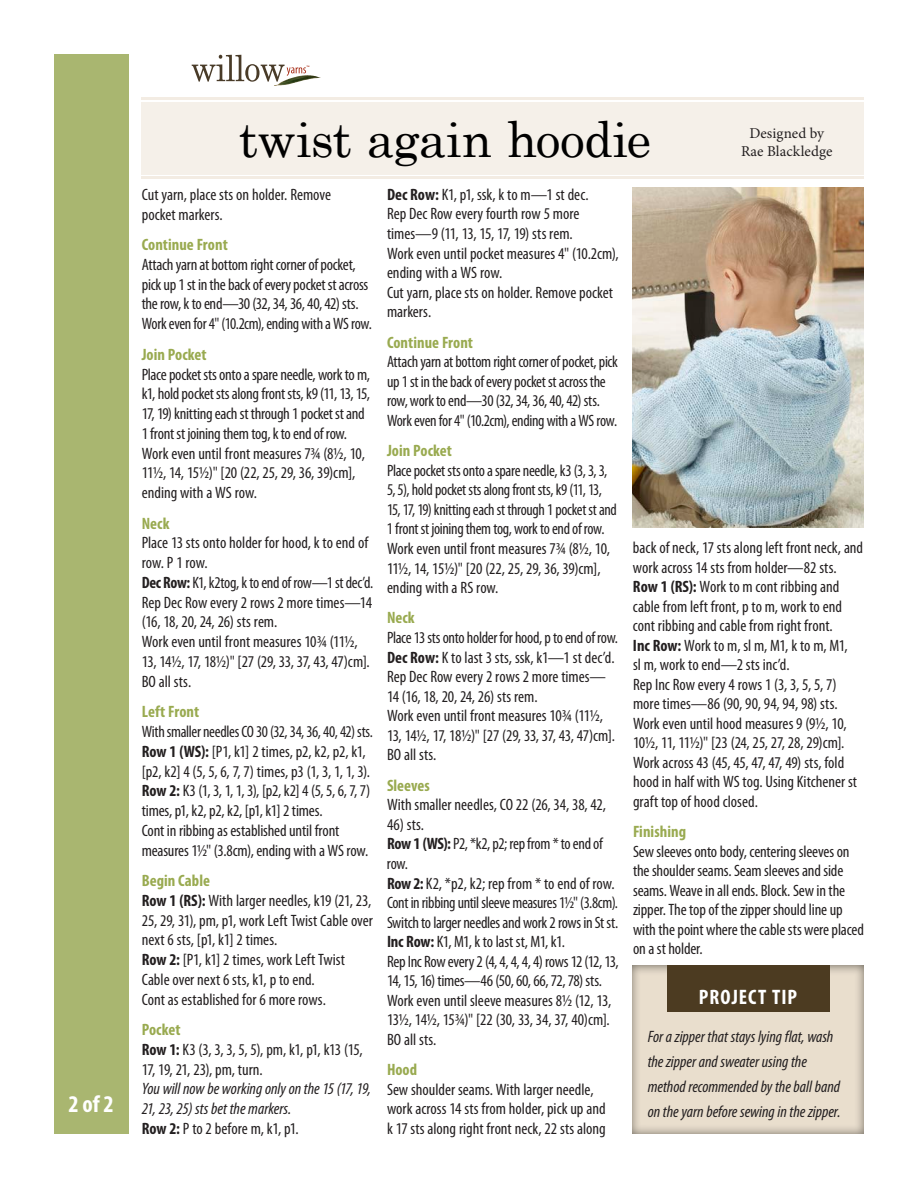
<style>
.page{position:relative;width:918px;height:1188px;background:#fff}
.page>*{position:absolute;margin:0;border:0;box-sizing:border-box;transform-origin:0 0}
.t1{font:49.5px "Century Schoolbook";letter-spacing:-.015em;color:#000}
.t2{font:700 condensed 24px "Myriad Pro";color:#fff}
.t3{font:700 condensed 21px "Myriad Pro";letter-spacing:.05em;color:#fff}
.t4{font:condensed 16.5px/19.5px "Myriad Pro";letter-spacing:-.005em;color:#231f20}
.t5{font:italic condensed 16.5px/19.8px "Myriad Pro";letter-spacing:-.005em;color:#231f20}
.t6{font:700 condensed 16.5px "Myriad Pro";letter-spacing:.005em;color:#99aa50}
.t7{font:15px/18px "Minion Pro";letter-spacing:.005em;color:#231f20;text-align:center}
.t8{font:4.95px "Myriad Pro";color:#a72b15}
.s1{font-weight:700}
.s2{font-weight:700;color:#99aa50}
.s3{font-weight:700;font-style:normal}
.s4{font-style:normal}
</style>
<div class="page">
<div style="left:142px;top:102px;width:722px;height:72px;background:#f5f0e9"></div>
<div style="left:54px;top:54px;width:74px;height:1080px;background:#a9b670"></div>
<svg style="left:192px;top:55px;width:114px;height:27px"></svg>
<img style="left:274px;top:75px;width:47px;height:11px">
<hr style="left:142px;top:98px;width:722px;height:2px;background:#f3ece3">
<hr style="left:142px;top:176px;width:722px;height:3px;background:#f3ece3">
<img style="left:632px;top:966px;width:232px;height:168px">
<div style="left:667px;top:966px;width:163px;height:46px;background:#4c3b21"></div>
<img style="left:632px;top:188px;width:232px;height:339px">
<h2 class="t2" style="left:68px;top:1089px;width:47px">2 of 2</h2>
<p class="t8" style="left:306px;top:65px;width:5px">™</p>
<h1 class="t1" style="left:239px;top:98px;width:414px">twist again hoodie</h1>
<p class="t7" style="left:741px;top:125px;width:93px">Designed by<br>Rae Blackledge</p>
<p class="t4" style="left:142px;top:184px;width:191px">Cut yarn, place sts on holder. Remove pocket markers.</p>
<p class="t6" style="left:142px;top:234px;width:88px">Continue Front</p>
<p class="t4" style="left:142px;top:254px;width:232px">Attach yarn at bottom right corner of pocket, pick up 1 st in the back of every pocket st across the row, k to end—30 (32, 34, 36, 40, 42) sts.<br>Work even for 4" (10.2cm), ending with a WS row.</p>
<p class="t6" style="left:142px;top:344px;width:67px">Join Pocket</p>
<p class="t4" style="left:142px;top:364px;width:230px">Place pocket sts onto a spare needle, work to m, k1, hold pocket sts along front sts, k9 (11, 13, 15, 17, 19) knitting each st through 1 pocket st and 1 front st joining them tog, k to end of row.<br>Work even until front measures 7¾ (8½, 10, 11½, 14, 15½)" [20 (22, 25, 29, 36, 39)cm], ending with a WS row.</p>
<p class="t6" style="left:142px;top:513px;width:29px">Neck</p>
<p class="t4" style="left:142px;top:533px;width:233px">Place 13 sts onto holder for hood, k to end of row. P 1 row.<br><span class="s1">Dec Row:</span> K1, k2tog, k to end of row—1 st dec’d.<br>Rep Dec Row every 2 rows 2 more times—14 (16, 18, 20, 24, 26) sts rem.<br>Work even until front measures 10¾ (11½,<br>13, 14½, 17, 18½)" [27 (29, 33, 37, 43, 47)cm].<br>BO all sts.</p>
<p class="t6" style="left:142px;top:701px;width:59px">Left Front</p>
<p class="t4" style="left:142px;top:721px;width:233px">With smaller needles CO 30 (32, 34, 36, 40, 42) sts.<br><span class="s1">Row 1 (WS):</span> [P1, k1] 2 times, p2, k2, p2, k1, [p2, k2] 4 (5, 5, 6, 7, 7) times, p3 (1, 3, 1, 1, 3).<br><span class="s1">Row 2:</span> K3 (1, 3, 1, 1, 3), [p2, k2] 4 (5, 5, 6, 7, 7) times, p1, k2, p2, k2, [p1, k1] 2 times.<br>Cont in ribbing as established until front measures 1½" (3.8cm), ending with a WS row.</p>
<p class="t4" style="left:142px;top:871px;width:233px"><span class="s2">Begin Cable<br></span><span class="s1">Row 1 (RS):</span> With larger needles, k19 (21, 23, 25, 29, 31), pm, p1, work Left Twist Cable over next 6 sts, [p1, k1] 2 times.<br><span class="s1">Row 2:</span> [P1, k1] 2 times, work Left Twist Cable over next 6 sts, k1, p to end.<br>Cont as established for 6 more rows.</p>
<p class="t4" style="left:142px;top:1020px;width:222px"><span class="s2">Pocket<br></span><span class="s1">Row 1:</span> K3 (3, 3, 3, 5, 5), pm, k1, p1, k13 (15,<br>17, 19, 21, 23), pm, turn.</p>
<p class="t5" style="left:142px;top:1079px;width:231px">You will now be working only on the 15 (17, 19,<br>21, 23, 25) sts bet the markers.<br><span class="s3">Row 2:</span> <span class="s4">P to 2 before m, k1, p1.</span></p>
<p class="t4" style="left:387px;top:184px;width:233px"><span class="s1">Dec Row:</span> K1, p1, ssk, k to m—1 st dec.<br>Rep Dec Row every fourth row 5 more times—9 (11, 13, 15, 17, 19) sts rem.<br>Work even until pocket measures 4" (10.2cm), ending with a WS row.<br>Cut yarn, place sts on holder. Remove pocket markers.</p>
<p class="t6" style="left:387px;top:332px;width:88px">Continue Front</p>
<p class="t4" style="left:387px;top:352px;width:232px">Attach yarn at bottom right corner of pocket, pick up 1 st in the back of every pocket st across the row, work to end—30 (32, 34, 36, 40, 42) sts.<br>Work even for 4" (10.2cm), ending with a WS row.</p>
<p class="t6" style="left:387px;top:440px;width:67px">Join Pocket</p>
<p class="t4" style="left:387px;top:460px;width:231px">Place pocket sts onto a spare needle, k3 (3, 3, 3, 5, 5), hold pocket sts along front sts, k9 (11, 13, 15, 17, 19) knitting each st through 1 pocket st and 1 front st joining them tog, work to end of row.<br>Work even until front measures 7¾ (8½, 10, 11½, 14, 15½)" [20 (22, 25, 29, 36, 39)cm], ending with a RS row.</p>
<p class="t6" style="left:387px;top:608px;width:29px">Neck</p>
<p class="t4" style="left:387px;top:628px;width:233px">Place 13 sts onto holder for hood, p to end of row.<br><span class="s1">Dec Row:</span> K to last 3 sts, ssk, k1—1 st dec’d.<br>Rep Dec Row every 2 rows 2 more times— 14 (16, 18, 20, 24, 26) sts rem.<br>Work even until front measures 10¾ (11½, 13, 14½, 17, 18½)" [27 (29, 33, 37, 43, 47)cm].<br>BO all sts.</p>
<p class="t6" style="left:387px;top:775px;width:44px">Sleeves</p>
<p class="t4" style="left:387px;top:795px;width:221px">With smaller needles, CO 22 (26, 34, 38, 42,</p>
<p class="t4" style="left:387px;top:814px;width:233px">46) sts.<br><span class="s1">Row 1 (WS):</span> P2, *k2, p2; rep from * to end of row.<br><span class="s1">Row 2:</span> K2, *p2, k2; rep from * to end of row.<br>Cont in ribbing until sleeve measures 1½" (3.8cm).<br>Switch to larger needles and work 2 rows in St st.<br><span class="s1">Inc Row:</span> K1, M1, k to last st, M1, k1.<br>Rep Inc Row every 2 (4, 4, 4, 4, 4) rows 12 (12, 13, 14, 15, 16) times—46 (50, 60, 66, 72, 78) sts.<br>Work even until sleeve measures 8½ (12, 13, 13½, 14½, 15¾)" [22 (30, 33, 34, 37, 40)cm].<br>BO all sts.</p>
<p class="t6" style="left:387px;top:1060px;width:32px">Hood</p>
<p class="t4" style="left:387px;top:1079px;width:220px">Sew shoulder seams. With larger needle, work across 14 sts from holder, pick up and k 17 sts along right front neck, 22 sts along</p>
<p class="t4" style="left:633px;top:538px;width:232px">back of neck, 17 sts along left front neck, and work across 14 sts from holder—82 sts.<br><span class="s1">Row 1 (RS):</span> Work to m cont ribbing and cable from left front, p to m, work to end cont ribbing and cable from right front.<br><span class="s1">Inc Row:</span> Work to m, sl m, M1, k to m, M1,<br>sl m, work to end—2 sts inc’d.<br>Rep Inc Row every 4 rows 1 (3, 3, 5, 5, 7) more times—86 (90, 90, 94, 94, 98) sts.<br>Work even until hood measures 9 (9½, 10, 10½, 11, 11½)" [23 (24, 25, 27, 28, 29)cm].<br>Work across 43 (45, 45, 47, 47, 49) sts, fold hood in half with WS tog. Using Kitchener st graft top of hood closed.</p>
<p class="t6" style="left:633px;top:821px;width:55px">Finishing</p>
<p class="t4" style="left:633px;top:841px;width:232px">Sew sleeves onto body, centering sleeves on the shoulder seams. Seam sleeves and side seams. Weave in all ends. Block. Sew in the zipper. The top of the zipper should line up with the point where the cable sts were placed on a st holder.</p>
<p class="t3" style="left:699px;top:984px;width:100px">PROJECT TIP</p>
<p class="t5" style="left:648px;top:1024px;width:194px;line-height:25px">For a zipper that stays lying flat, wash the zipper and sweater using the method recommended by the ball band</p>
<p class="t5" style="left:648px;top:1101px;width:194px">on the yarn before sewing in the zipper.</p>
</div>
